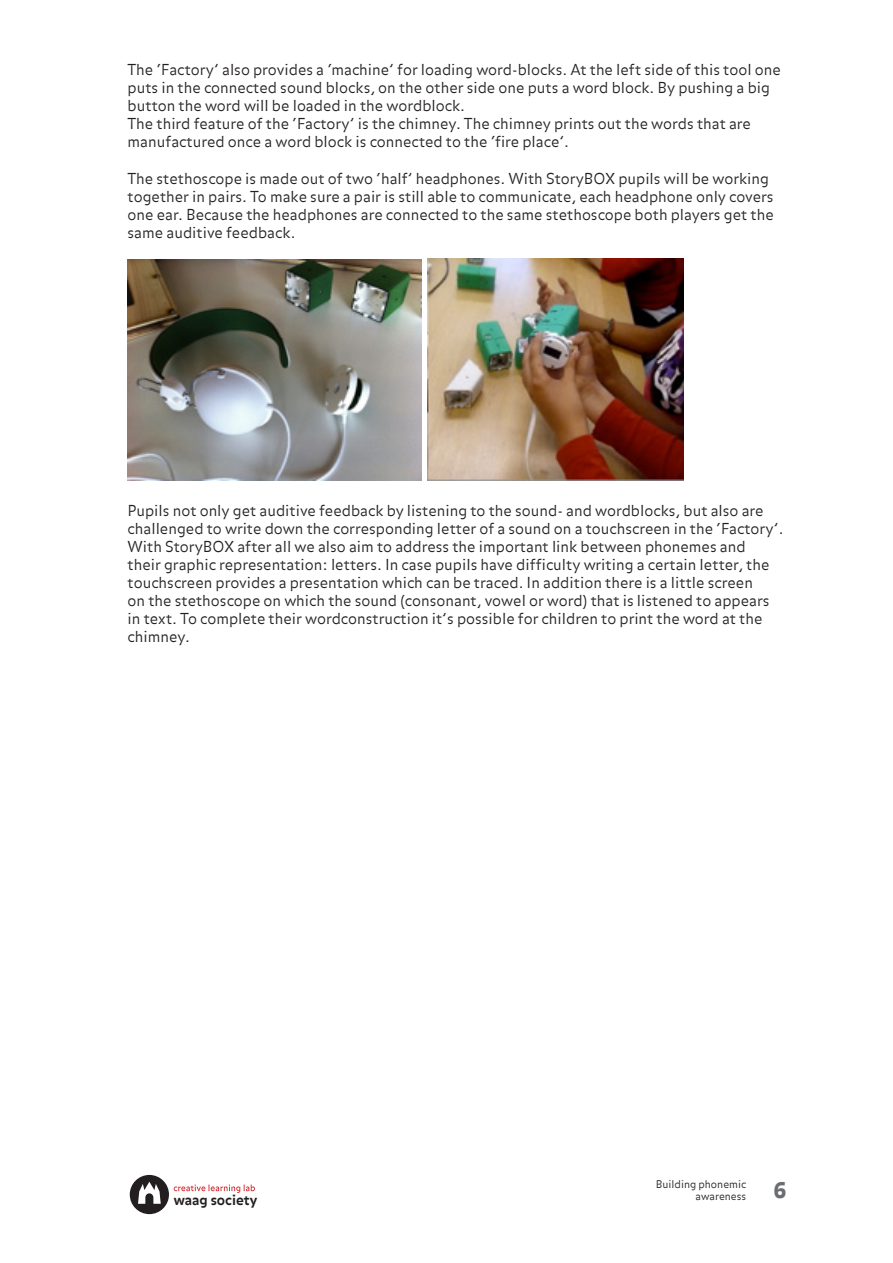
<style>
.page{position:relative;width:893px;height:1263px;background:#fff}
.page>*{position:absolute;margin:0;border:0;box-sizing:border-box;transform-origin:0 0}
.t1{font:300 15px/18px "Balance OT";color:#231f20}
.t2{font:700 13.95px "Balance";color:#231f20}
.t3{font:300 10.5px/12.6px "Balance OT";color:#231f20}
</style>
<div class="page">
<div style="left:130px;top:1175px;width:39px;height:39px;background:#231f20;border-radius:50%"></div>
<svg style="left:138px;top:1182px;width:23px;height:22px"></svg>
<svg style="left:174px;top:1184px;width:81px;height:9px"></svg>
<img style="left:128px;top:260px;width:294px;height:220px">
<img style="left:428px;top:258px;width:256px;height:222px">
<p class="t1" style="left:128px;top:62px;width:655px">The ‘Factory’ also provides a ‘machine’ for loading word-blocks. At the left side of this tool one puts in the connected sound blocks, on the other side one puts a word block. By pushing a big button the word will be loaded in the wordblock.</p>
<p class="t1" style="left:128px;top:116px;width:625px">The third feature of the ‘Factory’ is the chimney. The chimney prints out the words that are manufactured once a word block is connected to the ‘fire place’.</p>
<p class="t1" style="left:128px;top:170px;width:648px">The stethoscope is made out of two ‘half’ headphones. With StoryBOX pupils will be working together in pairs. To make sure a pair is still able to communicate, each headphone only covers one ear. Because the headphones are connected to the same stethoscope both players get the same auditive feedback.</p>
<p class="t1" style="left:128px;top:503px;width:657px">Pupils not only get auditive feedback by listening to the sound- and wordblocks, but also are challenged to write down the corresponding letter of a sound on a touchscreen in the ‘Factory’.<br>With StoryBOX after all we also aim to address the important link between phonemes and<br>their graphic representation: letters. In case pupils have difficulty writing a certain letter, the touchscreen provides a presentation which can be traced. In addition there is a little screen<br>on the stethoscope on which the sound (consonant, vowel or word) that is listened to appears in text. To complete their wordconstruction it’s possible for children to print the word at the chimney.</p>
<p class="t2" style="left:174px;top:1192px;width:85px">waag society</p>
<p class="t3" style="left:696px;top:1178px;width:93px;text-indent:-40px">Building phonemic awareness <sup>6</sup></p>
</div>
